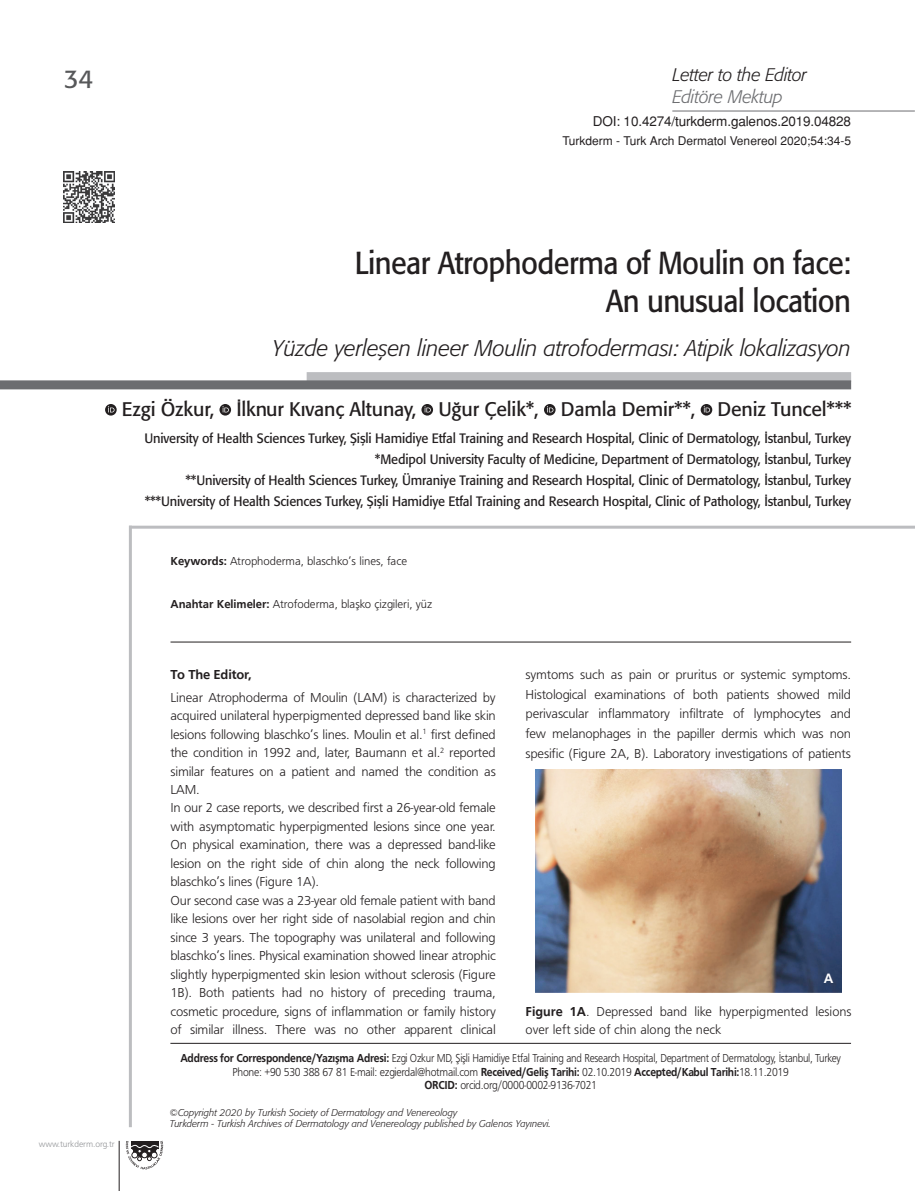
<style>
.page{position:relative;width:915px;height:1191px;background:#fff}
.page>*{position:absolute;margin:0;border:0;box-sizing:border-box;transform-origin:0 0}
.t1{font:31.5px/37.5px "Formata Tr";letter-spacing:-.02em;color:#231f20;text-align:right;scale:.92 1}
.t2{font:25.5px "Formata Tr";color:#57585a}
.t3{font:22.5px "Formata Light Ita Tr";letter-spacing:-.01em;color:#231f20}
.t4{font:19.5px "Formata Tr";letter-spacing:-.01em;color:#231f20}
.t5{font:18px "Formata Light Ita Tr";letter-spacing:-.015em;color:#231f20}
.t6{font:18px "Formata Light Ita Tr";letter-spacing:-.015em;color:#6c6d70}
.t7{font:14.1px "Frugal Bold Tr";color:#fff}
.t8{font:13.5px/18.5px "Frugal Normal Tr";letter-spacing:-.015em;color:#231f20}
.t9{font:13.5px/21px "Formata Tr";letter-spacing:-.01em;color:#231f20;text-align:right;scale:.95 1}
.t10{font:13.5px "Helvetica Normal Tr";letter-spacing:-.01em;color:#231f20}
.t11{font:13.5px "Frugal Bold Tr";letter-spacing:-.015em;color:#231f20}
.t12{font:12px/13.5px "Frugal Normal Tr";letter-spacing:-.025em;color:#231f20;text-align:center;scale:.86 1}
.t13{font:12px "Frugal Normal Tr";letter-spacing:-.005em;color:#231f20}
.t14{font:12px "Helvetica Normal Tr";color:#231f20}
.t15{font:9.75px/11.2px "Formata Light Ita Tr";color:#231f20}
.t16{font:9px "Frugal Normal Tr";letter-spacing:-.01em;color:#939598}
.s1{font-family:"Frugal Bold Tr"}
</style>
<div class="page">
<svg style="left:126px;top:1140px;width:37px;height:29px"></svg>
<hr style="left:119px;top:1140px;width:1px;height:51px;background:#231f20">
<div style="left:306px;top:372px;width:544px;height:10px;background:#bcbdc0"></div>
<div style="left:0;top:380px;width:850px;height:9px;background:#6c6d70"></div>
<hr style="left:170px;top:1043px;width:680px;height:1px;background:#231f20">
<hr style="left:672px;top:111px;width:242px;height:1px;background:#6c6d70">
<img style="left:64px;top:172px;width:51px;height:51px">
<hr style="left:170px;top:641px;width:680px;height:1px;background:#231f20">
<hr style="left:129px;top:525px;width:3px;height:602px;background:#bcbdc0">
<hr style="left:129px;top:525px;width:785px;height:3px;background:#bcbdc0">
<svg style="left:105px;top:404px;width:12px;height:11px"></svg>
<svg style="left:108px;top:406px;width:6px;height:6px"></svg>
<svg style="left:219px;top:404px;width:12px;height:11px"></svg>
<svg style="left:222px;top:406px;width:7px;height:6px"></svg>
<svg style="left:421px;top:404px;width:12px;height:11px"></svg>
<svg style="left:424px;top:406px;width:7px;height:6px"></svg>
<svg style="left:544px;top:404px;width:11px;height:11px"></svg>
<svg style="left:547px;top:406px;width:6px;height:6px"></svg>
<svg style="left:700px;top:404px;width:12px;height:11px"></svg>
<svg style="left:703px;top:406px;width:6px;height:6px"></svg>
<img style="left:535px;top:770px;width:305px;height:222px">
<h2 class="t2" style="left:64px;top:64px;width:31px">34</h2>
<h3 class="t5" style="left:672px;top:64px;width:136px">Letter to the Editor</h3>
<h3 class="t6" style="left:672px;top:86px;width:112px">Editöre Mektup</h3>
<p class="t10" style="left:592px;top:114px;width:260px">DOI: 10.4274/turkderm.galenos.2019.04828</p>
<p class="t14" style="left:562px;top:134px;width:290px">Turkderm - Turk Arch Dermatol Venereol 2020;54:34-5</p>
<h1 class="t1" style="left:354px;top:244px;width:541px">Linear Atrophoderma of Moulin on face:<br>An unusual location</h1>
<h3 class="t3" style="left:272px;top:335px;width:580px">Yüzde yerleşen lineer Moulin atrofoderması: Atipik lokalizasyon</h3>
<h3 class="t4" style="left:122px;top:397px;width:730px">Ezgi Özkur, İlknur Kıvanç Altunay, Uğur Çelik*, Damla Demir**, Deniz Tuncel***</h3>
<p class="t9" style="left:144px;top:427px;width:745px">University of Health Sciences Turkey, Şişli Hamidiye Etfal Training and Research Hospital, Clinic of Dermatology, İstanbul, Turkey *Medipol University Faculty of Medicine, Department of Dermatology, İstanbul, Turkey<br>**University of Health Sciences Turkey, Ümraniye Training and Research Hospital, Clinic of Dermatology, İstanbul, Turkey ***University of Health Sciences Turkey, Şişli Hamidiye Etfal Training and Research Hospital, Clinic of Pathology, İstanbul, Turkey</p>
<p class="t13" style="left:170px;top:554px;width:238px"><span class="s1">Keywords:</span> Atrophoderma, blaschko’s lines, face</p>
<p class="t13" style="left:170px;top:597px;width:263px"><span class="s1">Anahtar Kelimeler:</span> Atrofoderma, blaşko çizgileri, yüz</p>
<p class="t16" style="left:39px;top:1139px;width:77px">www.turkderm.org.tr</p>
<p class="t11" style="left:170px;top:666px;width:83px">To The Editor,</p>
<p class="t8" style="left:170px;top:688px;width:327px">Linear Atrophoderma of Moulin (LAM) is characterized by acquired unilateral hyperpigmented depressed band like skin lesions following blaschko’s lines. Moulin et al.<sup>1</sup> first defined the condition in 1992 and, later, Baumann et al.<sup>2</sup> reported similar features on a patient and named the condition as LAM.<br>In our 2 case reports, we described first a 26-year-old female with asymptomatic hyperpigmented lesions since one year.<br>On physical examination, there was a depressed band-like lesion on the right side of chin along the neck following blaschko’s lines (Figure 1A).<br>Our second case was a 23-year old female patient with band like lesions over her right side of nasolabial region and chin since 3 years. The topography was unilateral and following blaschko’s lines. Physical examination showed linear atrophic slightly hyperpigmented skin lesion without sclerosis (Figure 1B). Both patients had no history of preceding trauma, cosmetic procedure, signs of inflammation or family history of similar illness. There was no other apparent clinical</p>
<p class="t8" style="left:525px;top:664px;width:327px;line-height:19.6px;text-align:justify">symtoms such as pain or pruritus or systemic symptoms.<br>Histological examinations of both patients showed mild perivascular inflammatory infiltrate of lymphocytes and few melanophages in the papiller dermis which was non spesific (Figure 2A, B). Laboratory investigations of patients</p>
<p class="t7" style="left:823px;top:970px;width:11px">A</p>
<p class="t8" style="left:525px;top:1002px;width:327px;line-height:18px"><span class="s1">Figure 1A</span>. Depressed band like hyperpigmented lesions over left side of chin along the neck</p>
<p class="t12" style="left:180px;top:1051px;width:769px"><span class="s1">Address for Correspondence/Yazışma Adresi:</span> Ezgi Ozkur MD, Şişli Hamidiye Etfal Training and Research Hospital, Department of Dermatology, İstanbul, Turkey<br>Phone: +90 530 388 67 81 E-mail: ezgierdal@hotmail.com <span class="s1">Received/Geliş Tarihi:</span> 02.10.2019 <span class="s1">Accepted/Kabul Tarihi:</span>18.11.2019<br><span class="s1">ORCID:</span> orcid.org/0000-0002-9136-7021</p>
<p class="t15" style="left:170px;top:1107px;width:382px">©Copyright 2020 by Turkish Society of Dermatology and Venereology<br>Turkderm - Turkish Archives of Dermatology and Venereology published by Galenos Yayınevi.</p>
</div>
